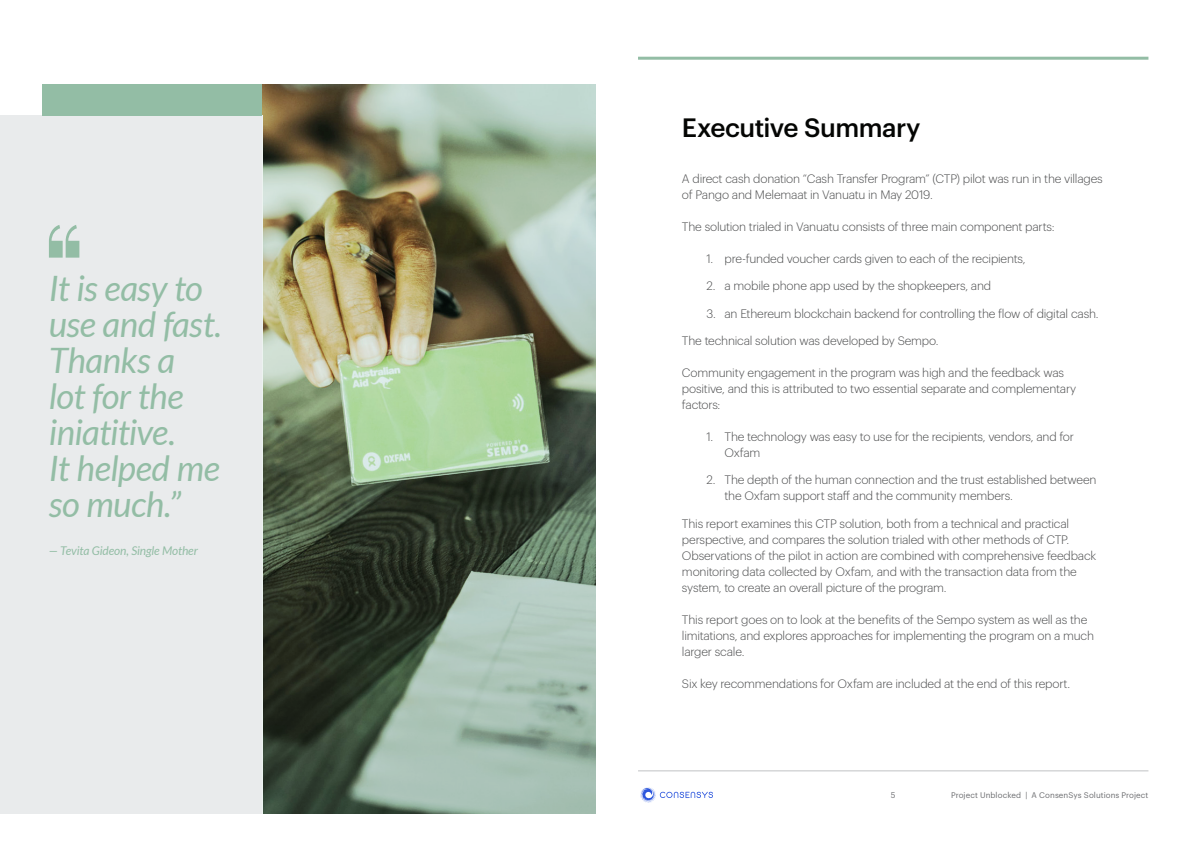
<style>
.page{position:relative;width:1191px;height:842px;background:#fff}
.page>*{position:absolute;margin:0;border:0;box-sizing:border-box;transform-origin:0 0}
.NEW_Quote_Call_Out{font:italic 35px/36px "Lato";letter-spacing:-.015em;color:#93bda5}
.NEW_Graphik_H1{font:500 26px "Graphik";letter-spacing:-.02em;color:#040503}
.NEW_Graphik_-_Body{font:300 12px/16px "Graphik";letter-spacing:-.015em;color:#4b4c4d}
.NEW_Quote_Call_Out-2{font:italic 12px "Lato";letter-spacing:-.01em;color:#93bda5}
.t1{font:8px "Graphik";letter-spacing:.01em;color:#6c6d70}
</style>
<div class="page">
<hr style="left:638px;top:57px;width:510px;height:3px;background:#93bda5">
<hr style="left:638px;top:771px;width:510px;height:1px;background:#c1c2c4">
<div style="left:0;top:116px;width:262px;height:698px;background:#e9ebec"></div>
<div style="left:43px;top:85px;width:219px;height:31px;background:#93bda5"></div>
<svg style="left:49px;top:225px;width:30px;height:33px"></svg>
<img style="left:262px;top:85px;width:333px;height:729px">
<svg style="left:640px;top:787px;width:73px;height:16px"></svg>
<p class="NEW_Quote_Call_Out" style="left:49px;top:271px;width:174px">It is easy to use and fast.<br>Thanks a<br>lot for the iniatitive.<br>It helped me so much.”</p>
<p class="NEW_Quote_Call_Out-2" style="left:49px;top:544px;width:151px">— Tevita Gideon, Single Mother</p>
<p class="NEW_Graphik_H1" style="left:682px;top:108px;width:240px">Executive Summary</p>
<p class="NEW_Graphik_-_Body" style="left:682px;top:170px;width:422px">A direct cash donation “Cash Transfer Program” (CTP) pilot was run in the villages of Pango and Melemaat in Vanuatu in May 2019.</p>
<p class="NEW_Graphik_-_Body" style="left:682px;top:218px;width:374px">The solution trialed in Vanuatu consists of three main component parts:</p>
<p class="NEW_Graphik_-_Body" style="left:706px;top:250px;width:321px">1. pre-funded voucher cards given to each of the recipients,</p>
<p class="NEW_Graphik_-_Body" style="left:706px;top:277px;width:286px">2. a mobile phone app used by the shopkeepers, and</p>
<p class="NEW_Graphik_-_Body" style="left:706px;top:304px;width:394px">3. an Ethereum blockchain backend for controlling the flow of digital cash.</p>
<p class="NEW_Graphik_-_Body" style="left:682px;top:332px;width:258px">The technical solution was developed by Sempo.</p>
<p class="NEW_Graphik_-_Body" style="left:682px;top:364px;width:396px">Community engagement in the program was high and the feedback was positive, and this is attributed to two essential separate and complementary factors:</p>
<p class="NEW_Graphik_-_Body" style="left:724px;top:428px;width:351px;text-indent:-18px">1. The technology was easy to use for the recipients, vendors, and for<br>Oxfam</p>
<p class="NEW_Graphik_-_Body" style="left:724px;top:471px;width:373px;text-indent:-18px">2. The depth of the human connection and the trust established between the Oxfam support staff and the community members.</p>
<p class="NEW_Graphik_-_Body" style="left:682px;top:514px;width:416px">This report examines this CTP solution, both from a technical and practical perspective, and compares the solution trialed with other methods of CTP.<br>Observations of the pilot in action are combined with comprehensive feedback monitoring data collected by Oxfam, and with the transaction data from the system, to create an overall picture of the program.</p>
<p class="NEW_Graphik_-_Body" style="left:682px;top:610px;width:413px">This report goes on to look at the benefits of the Sempo system as well as the limitations, and explores approaches for implementing the program on a much larger scale.</p>
<p class="NEW_Graphik_-_Body" style="left:682px;top:674px;width:390px">Six key recommendations for Oxfam are included at the end of this report.</p>
<p class="t1" style="left:891px;top:789px;width:6px">5</p>
<p class="t1" style="left:951px;top:789px;width:199px">Project Unblocked | A ConsenSys Solutions Project</p>
</div>
